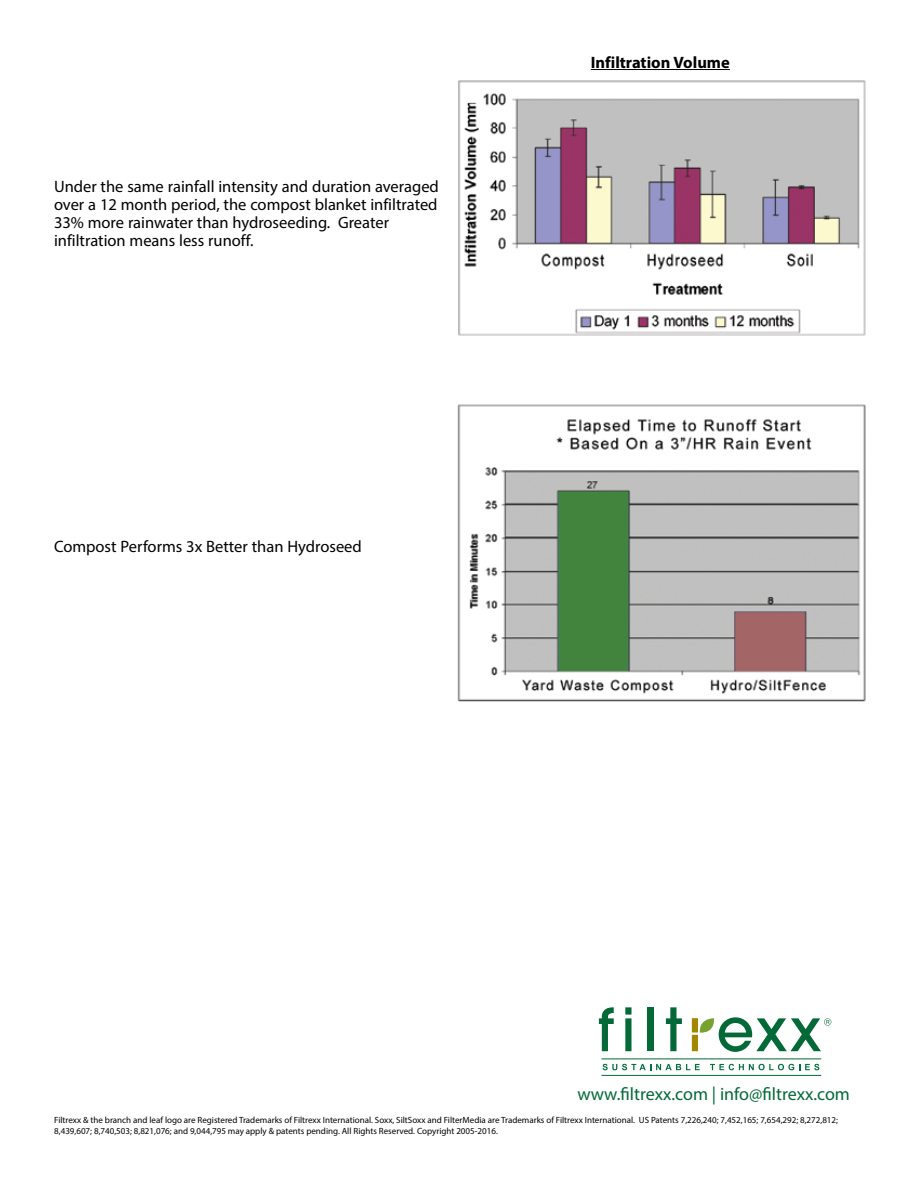
<style>
.page{position:relative;width:918px;height:1188px;background:#fff}
.page>*{position:absolute;margin:0;border:0;box-sizing:border-box;transform-origin:0 0}
.t1{font:18px "Myriad Pro";color:#026937}
.t2{font:16.5px/18px "Myriad Pro";color:#000}
.t3{font:700 16.5px "Myriad Pro";color:#000}
.t4{font:9px/10.5px "Myriad Pro";color:#000}
</style>
<div class="page">
<svg style="left:599px;top:1007px;width:15px;height:44px"></svg>
<svg style="left:625px;top:1007px;width:7px;height:44px"></svg>
<div style="left:647px;top:1007px;width:7px;height:44px;background:#026937"></div>
<svg style="left:666px;top:1007px;width:16px;height:44px"></svg>
<hr style="left:601px;top:1059px;width:220px;height:1px;background:#026937">
<hr style="left:601px;top:1075px;width:220px;height:1px;background:#026937">
<svg style="left:692px;top:1017px;width:139px;height:35px"></svg>
<svg style="left:603px;top:1064px;width:97px;height:6px"></svg>
<svg style="left:710px;top:1064px;width:109px;height:6px"></svg>
<img style="left:457px;top:404px;width:409px;height:298px">
<img style="left:458px;top:80px;width:408px;height:256px">
<hr style="left:591px;top:69px;width:139px;height:1px;background:#000">
<h2 class="t2" style="left:54px;top:178px;width:386px">Under the same rainfall intensity and duration averaged over a 12 month period, the compost blanket infiltrated 33% more rainwater than hydroseeding. Greater infiltration means less runoff.</h2>
<h2 class="t2" style="left:54px;top:538px;width:309px">Compost Performs 3x Better than Hydroseed</h2>
<h2 class="t3" style="left:591px;top:52px;width:141px">Infiltration Volume</h2>
<h1 class="t1" style="left:577px;top:1083px;width:274px">www.filtrexx.com | info@filtrexx.com</h1>
<p class="t4" style="left:54px;top:1115px;width:785px">Filtrexx &amp; the branch and leaf logo are Registered Trademarks of Filtrexx International. Soxx, SiltSoxx and FilterMedia are Trademarks of Filtrexx International. US Patents 7,226,240; 7,452,165; 7,654,292; 8,272,812;<br>8,439,607; 8,740,503; 8,821,076; and 9,044,795 may apply &amp; patents pending. All Rights Reserved. Copyright 2005-2016.</p>
</div>
